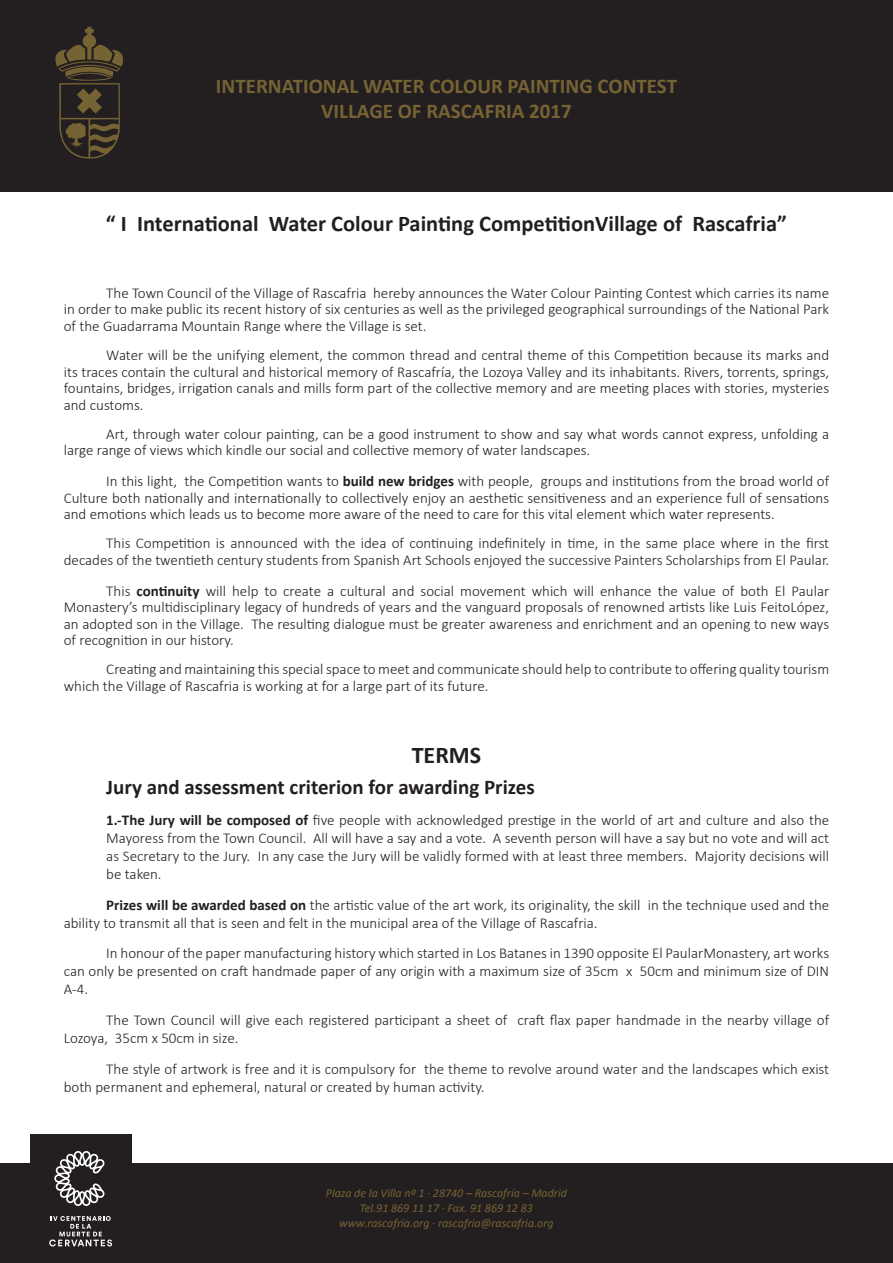
<style>
.page{position:relative;width:893px;height:1263px;background:#fff}
.page>*{position:absolute;margin:0;border:0;box-sizing:border-box;transform-origin:0 0}
.t1{font:700 24px "Calibri";color:#231f20}
.t2{font:700 22.5px "Calibri";color:#231f20}
.t3{font:700 21px/25.2px "Calibri";color:#766334;text-align:center}
.t4{font:700 21px "Calibri";color:#231f20}
.t5{font:300 15px/16.5px "Calibri";color:#231f20;text-align:justify}
.t6{font:italic 12px/15px "Calibri";color:#766334;text-align:center}
.s1{font-weight:700}
</style>
<div class="page">
<div style="left:0;top:1163px;width:893px;height:100px;background:#231f20"></div>
<div style="left:0;top:0;width:893px;height:191px;background:#231f20"></div>
<svg style="left:55px;top:27px;width:68px;height:132px"></svg>
<div style="left:30px;top:1134px;width:101px;height:129px;background:#231f20"></div>
<svg style="left:49px;top:1216px;width:63px;height:30px"></svg>
<svg style="left:54px;top:1151px;width:51px;height:55px"></svg>
<h3 class="t3" style="left:216px;top:73px;width:463px">INTERNATIONAL WATER COLOUR PAINTING CONTEST<br>VILLAGE OF RASCAFRIA 2017</h3>
<h2 class="t2" style="left:106px;top:209px;width:682px">“ I International Water Colour Painting CompetitionVillage of Rascafria”</h2>
<p class="t5" style="left:64px;top:284px;width:767px;text-indent:43px">The Town Council of the Village of Rascafria hereby announces the Water Colour Painting Contest which carries its name in order to make public its recent history of six centuries as well as the privileged geographical surroundings of the National Park of the Guadarrama Mountain Range where the Village is set.</p>
<p class="t5" style="left:64px;top:347px;width:767px;text-indent:43px">Water will be the unifying element, the common thread and central theme of this Competition because its marks and its traces contain the cultural and historical memory of Rascafría, the Lozoya Valley and its inhabitants. Rivers, torrents, springs, fountains, bridges, irrigation canals and mills form part of the collective memory and are meeting places with stories, mysteries and customs.</p>
<p class="t5" style="left:64px;top:425px;width:767px;text-indent:43px">Art, through water colour painting, can be a good instrument to show and say what words cannot express, unfolding a large range of views which kindle our social and collective memory of water landscapes.</p>
<p class="t5" style="left:64px;top:473px;width:767px;text-indent:43px">In this light, the Competition wants to <span class="s1">build new bridges</span> with people, groups and institutions from the broad world of Culture both nationally and internationally to collectively enjoy an aesthetic sensitiveness and an experience full of sensations and emotions which leads us to become more aware of the need to care for this vital element which water represents.</p>
<p class="t5" style="left:64px;top:535px;width:767px;text-align:right">This Competition is announced with the idea of continuing indefinitely in time, in the same place where in the first decades of the twentieth century students from Spanish Art Schools enjoyed the successive Painters Scholarships from El Paular.</p>
<p class="t5" style="left:64px;top:582px;width:767px;text-indent:43px">This <span class="s1">continuity</span> will help to create a cultural and social movement which will enhance the value of both El Paular Monastery’s multidisciplinary legacy of hundreds of years and the vanguard proposals of renowned artists like Luis FeitoLópez, an adopted son in the Village. The resulting dialogue must be greater awareness and enrichment and an opening to new ways of recognition in our history.</p>
<p class="t5" style="left:64px;top:661px;width:767px;text-indent:43px">Creating and maintaining this special space to meet and communicate should help to contribute to offering quality tourism which the Village of Rascafria is working at for a large part of its future.</p>
<h1 class="t1" style="left:412px;top:740px;width:71px">TERMS</h1>
<h3 class="t4" style="left:106px;top:774px;width:430px">Jury and assessment criterion for awarding Prizes</h3>
<p class="t5" style="left:106px;top:811px;width:724px;line-height:18px"><span class="s1">1.-The Jury will be composed of</span> five people with acknowledged prestige in the world of art and culture and also the Mayoress from the Town Council. All will have a say and a vote. A seventh person will have a say but no vote and will act as Secretary to the Jury. In any case the Jury will be validly formed with at least three members. Majority decisions will be taken.</p>
<p class="t5" style="left:64px;top:895px;width:767px;line-height:18px;text-indent:43px"><span class="s1">Prizes will be awarded based on</span> the artistic value of the art work, its originality, the skill in the technique used and the ability to transmit all that is seen and felt in the municipal area of the Village of Rascafria.</p>
<p class="t5" style="left:64px;top:944px;width:767px;line-height:18px;text-indent:43px">In honour of the paper manufacturing history which started in Los Batanes in 1390 opposite El PaularMonastery, art works can only be presented on craft handmade paper of any origin with a maximum size of 35cm x 50cm and minimum size of DIN A-4.</p>
<p class="t5" style="left:64px;top:1011px;width:767px;line-height:18px;text-indent:43px">The Town Council will give each registered participant a sheet of craft flax paper handmade in the nearby village of<br>Lozoya, 35cm x 50cm in size.</p>
<p class="t5" style="left:64px;top:1060px;width:767px;line-height:18px;text-indent:43px">The style of artwork is free and it is compulsory for the theme to revolve around water and the landscapes which exist both permanent and ephemeral, natural or created by human activity.</p>
<p class="t6" style="left:326px;top:1185px;width:243px">Plaza de la Villa nº 1 · 28740 – Rascafría – Madrid<br>Tel.91 869 11 17 · Fax. 91 869 12 83 www.rascafria.org · rascafria@rascafria.org</p>
</div>
